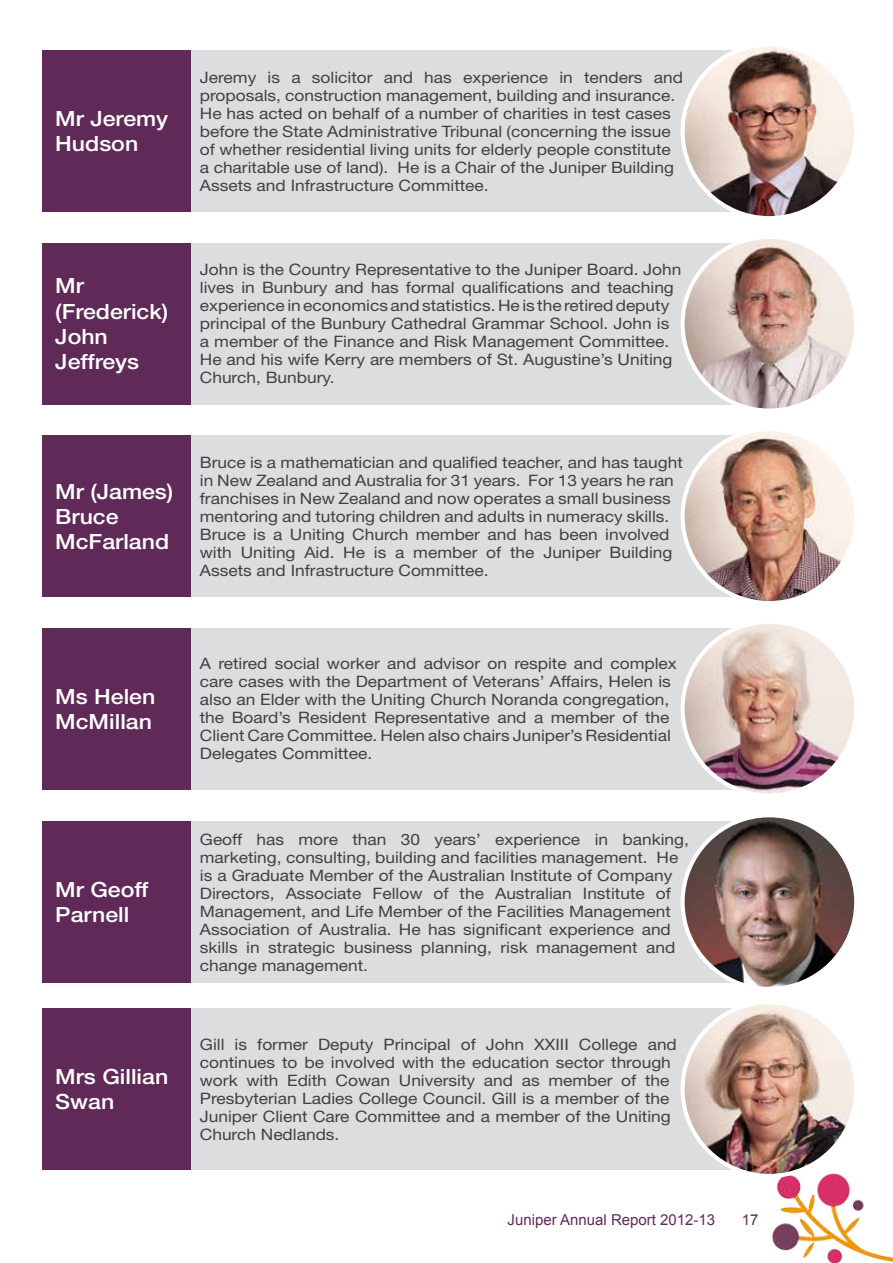
<style>
.page{position:relative;width:893px;height:1263px;background:#fff}
.page>*{position:absolute;margin:0;border:0;box-sizing:border-box;transform-origin:0 0}
.t1{font:500 21px/25.2px "Helvetica Neue LT Std";color:#fff;scale:1.1 1}
.t2{font:15.75px/18px "Helvetica Neue LT Std";color:#414042;scale:1.1 1}
.t3{font:15px "Arial";color:#602a58}
</style>
<div class="page">
<img style="left:772px;top:1173px;width:121px;height:90px">
<div style="left:191px;top:51px;width:559px;height:161px;background:#dcddde"></div>
<img style="left:685px;top:48px;width:168px;height:167px">
<div style="left:681px;top:43px;width:177px;height:177px;border:4px solid #fff;border-radius:50%"></div>
<div style="left:43px;top:51px;width:148px;height:161px;background:#602a58"></div>
<div style="left:191px;top:243px;width:559px;height:162px;background:#dcddde"></div>
<img style="left:683px;top:237px;width:173px;height:174px;border-radius:87px">
<div style="left:681px;top:235px;width:177px;height:178px;border:4px solid #fff;border-radius:50%"></div>
<div style="left:43px;top:243px;width:148px;height:162px;background:#602a58"></div>
<div style="left:191px;top:435px;width:559px;height:162px;background:#dcddde"></div>
<img style="left:683px;top:432px;width:170px;height:168px">
<div style="left:681px;top:427px;width:177px;height:178px;border:4px solid #fff;border-radius:50%"></div>
<div style="left:43px;top:435px;width:148px;height:162px;background:#602a58"></div>
<div style="left:191px;top:628px;width:559px;height:161px;background:#dcddde"></div>
<img style="left:683px;top:622px;width:173px;height:173px;border-radius:87px">
<div style="left:681px;top:620px;width:177px;height:177px;border:4px solid #fff;border-radius:50%"></div>
<div style="left:43px;top:628px;width:148px;height:161px;background:#602a58"></div>
<div style="left:191px;top:821px;width:559px;height:162px;background:#dcddde"></div>
<img style="left:684px;top:818px;width:169px;height:168px">
<div style="left:681px;top:813px;width:177px;height:178px;border:4px solid #fff;border-radius:50%"></div>
<div style="left:43px;top:821px;width:148px;height:162px;background:#602a58"></div>
<div style="left:191px;top:1008px;width:559px;height:162px;background:#dcddde"></div>
<img style="left:683px;top:1002px;width:173px;height:174px;border-radius:87px">
<div style="left:681px;top:1000px;width:177px;height:178px;border:4px solid #fff;border-radius:50%"></div>
<div style="left:43px;top:1008px;width:148px;height:162px;background:#602a58"></div>
<h1 class="t1" style="left:55px;top:106px;width:104px">Mr Jeremy<br>Hudson</h1>
<p class="t2" style="left:200px;top:68px;width:441px">Jeremy is a solicitor and has experience in tenders and proposals, construction management, building and insurance.<br>He has acted on behalf of a number of charities in test cases before the State Administrative Tribunal (concerning the issue of whether residential living units for elderly people constitute a charitable use of land). He is a Chair of the Juniper Building Assets and Infrastructure Committee.</p>
<h1 class="t1" style="left:55px;top:273px;width:104px">Mr (Frederick)<br>John<br>Jeffreys</h1>
<p class="t2" style="left:200px;top:261px;width:439px">John is the Country Representative to the Juniper Board. John lives in Bunbury and has formal qualifications and teaching experience in economics and statistics. He is the retired deputy principal of the Bunbury Cathedral Grammar School. John is a member of the Finance and Risk Management Committee.<br>He and his wife Kerry are members of St. Augustine’s Uniting Church, Bunbury.</p>
<h1 class="t1" style="left:55px;top:478px;width:109px">Mr (James)<br>Bruce<br>McFarland</h1>
<p class="t2" style="left:200px;top:453px;width:441px">Bruce is a mathematician and qualified teacher, and has taught in New Zealand and Australia for 31 years. For 13 years he ran franchises in New Zealand and now operates a small business mentoring and tutoring children and adults in numeracy skills.<br>Bruce is a Uniting Church member and has been involved with Uniting Aid. He is a member of the Juniper Building Assets and Infrastructure Committee.</p>
<h1 class="t1" style="left:55px;top:683px;width:93px">Ms Helen<br>McMillan</h1>
<h1 class="t1" style="left:55px;top:877px;width:86px">Mr Geoff<br>Parnell</h1>
<h1 class="t1" style="left:55px;top:1064px;width:104px">Mrs Gillian<br>Swan</h1>
<p class="t2" style="left:200px;top:654px;width:435px">A retired social worker and advisor on respite and complex care cases with the Department of Veterans’ Affairs, Helen is also an Elder with the Uniting Church Noranda congregation, the Board’s Resident Representative and a member of the Client Care Committee. Helen also chairs Juniper’s Residential Delegates Committee.</p>
<p class="t2" style="left:200px;top:830px;width:446px">Geoff has more than 30 years’ experience in banking, marketing, consulting, building and facilities management. He is a Graduate Member of the Australian Institute of Company Directors, Associate Fellow of the Australian Institute of Management, and Life Member of the Facilities Management Association of Australia. He has significant experience and skills in strategic business planning, risk management and change management.</p>
<p class="t2" style="left:200px;top:1035px;width:435px">Gill is former Deputy Principal of John XXIII College and continues to be involved with the education sector through work with Edith Cowan University and as member of the Presbyterian Ladies College Council. Gill is a member of the Juniper Client Care Committee and a member of the Uniting Church Nedlands.</p>
<p class="t3" style="left:508px;top:1209px;width:209px">Juniper Annual Report 2012-13</p>
<p class="t3" style="left:742px;top:1209px;width:18px">17</p>
</div>
